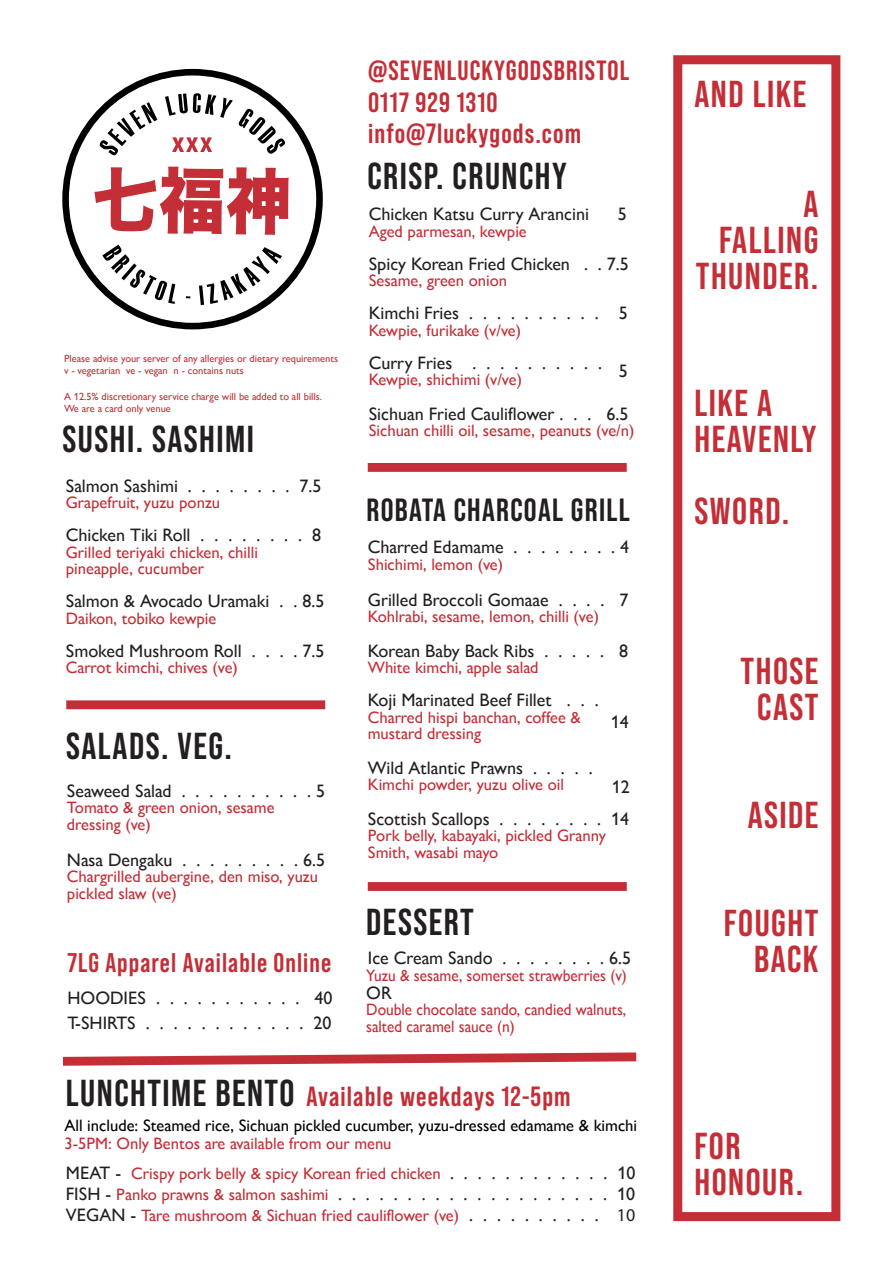
<style>
.page{position:relative;width:893px;height:1263px;background:#fff}
.page>*{position:absolute;margin:0;border:0;box-sizing:border-box;transform-origin:0 0}
.t1{font:700 37.5px/36px "Bebas Neue Pro";letter-spacing:.04em;color:#c42e37;text-align:right}
.t2{font:700 37.5px "Bebas Neue Pro";letter-spacing:.04em;color:#231f20}
.t3{font:700 32.1px "Bebas Neue Pro";letter-spacing:.04em;color:#231f20}
.t4{font:700 27.75px/31.5px "Bebas Neue Pro";letter-spacing:.04em;color:#c42e37}
.t5{font:700 27px "Bebas Neue Pro";letter-spacing:.04em;color:#c42e37}
.t6{font:18px/25.5px "Gill Sans Nova";color:#231f20}
.t7{font:18px "Myriad Pro";color:#231f20}
.t8{font:16.5px/16.5px "Gill Sans Nova";color:#c42e37}
.t9{font:16.5px/16.5px "Gill Sans Nova";color:#c42e37;scale:.93 1}
.t10{font:16.5px "Gill Sans Nova";color:#000001}
.t11{font:10.35px/12.6px "Gill Sans Nova";color:#c42e37}
.s1{color:#fff}
.s2{font-size:18px;color:#231f20}
.s3{font-size:16.5px;color:#c42e37}
</style>
<div class="page">
<svg style="left:62px;top:1052px;width:575px;height:14px"></svg>
<svg style="left:62px;top:69px;width:261px;height:260px"></svg>
<svg style="left:94px;top:167px;width:195px;height:68px"></svg>
<svg style="left:172px;top:137px;width:40px;height:15px"></svg>
<div style="left:66px;top:700px;width:259px;height:9px;background:#c42e37"></div>
<div style="left:673px;top:55px;width:167px;height:1166px;border:9px solid #c42e37"></div>
<div style="left:368px;top:463px;width:259px;height:9px;background:#c42e37"></div>
<div style="left:368px;top:882px;width:259px;height:9px;background:#c42e37"></div>
<h3 class="t4" style="left:368px;top:54px;width:263px">@SEVENLUCKYGODSBRISTOL<br>0117 929 1310 info@7luckygods.com</h3>
<h1 class="t2" style="left:367px;top:155px;width:201px">CRISP. CRUNCHY</h1>
<p class="t6" style="left:369px;top:201px;width:226px">Chicken Katsu Curry Arancini<span class="s1">.</span></p>
<p class="t6" style="left:618px;top:201px;width:10px">5</p>
<p class="t8" style="left:369px;top:223px;width:160px">Aged parmesan, kewpie</p>
<p class="t6" style="left:369px;top:251px;width:262px">Spicy Korean Fried Chicken<span class="s1">.</span> . . 7.5</p>
<p class="t8" style="left:369px;top:272px;width:140px">Sesame, green onion</p>
<p class="t6" style="left:369px;top:300px;width:260px">Kimchi Fries . . . . . . . . . . 5</p>
<p class="t8" style="left:369px;top:322px;width:154px">Kewpie, furikake (v/ve)</p>
<p class="t6" style="left:369px;top:350px;width:235px">Curry Fries . . . . . . . . . .</p>
<p class="t8" style="left:369px;top:371px;width:155px">Kewpie, shichimi (v/ve)</p>
<p class="t6" style="left:369px;top:401px;width:261px">Sichuan Fried Cauliflower . . . 6.5</p>
<p class="t8" style="left:369px;top:422px;width:267px">Sichuan chilli oil, sesame, peanuts (ve/n)</p>
<p class="t11" style="left:64px;top:352px;width:275px">Please advise your server of any allergies or dietary requirements</p>
<p class="t11" style="left:64px;top:364px;width:181px">v - vegetarian ve - vegan n - contains nuts</p>
<p class="t6" style="left:619px;top:358px;width:10px">5</p>
<p class="t11" style="left:64px;top:390px;width:260px">A 12.5% discretionary service charge will be added to all bills.<br>We are a card only venue</p>
<h1 class="t2" style="left:62px;top:417px;width:193px">SUSHI. SASHIMI</h1>
<p class="t6" style="left:66px;top:473px;width:257px">Salmon Sashimi . . . . . . . . 7.5</p>
<p class="t8" style="left:66px;top:494px;width:156px">Grapefruit, yuzu ponzu</p>
<p class="t6" style="left:66px;top:522px;width:257px">Chicken Tiki Roll . . . . . . . . 8</p>
<p class="t8" style="left:66px;top:544px;width:194px">Grilled teriyaki chicken, chilli pineapple, cucumber</p>
<p class="t6" style="left:66px;top:588px;width:260px">Salmon &amp; Avocado Uramaki . . 8.5</p>
<p class="t8" style="left:66px;top:610px;width:152px">Daikon, tobiko kewpie</p>
<p class="t6" style="left:66px;top:638px;width:260px">Smoked Mushroom Roll . . . . 7.5</p>
<p class="t8" style="left:66px;top:659px;width:174px">Carrot kimchi, chives (ve)</p>
<h1 class="t2" style="left:66px;top:725px;width:167px">SALADS. VEG.</h1>
<p class="t6" style="left:67px;top:778px;width:260px">Seaweed Salad . . . . . . . . . . 5</p>
<p class="t8" style="left:67px;top:799px;width:209px">Tomato &amp; green onion, sesame dressing (ve)</p>
<p class="t6" style="left:67px;top:847px;width:260px">Nasa Dengaku . . . . . . . . . 6.5</p>
<p class="t8" style="left:67px;top:868px;width:253px">Chargrilled aubergine, den miso, yuzu pickled slaw (ve)</p>
<h3 class="t5" style="left:67px;top:947px;width:265px">7LG Apparel Available Online</h3>
<p class="t6" style="left:67px;top:985px;width:267px">HOODIES . . . . . . . . . . . 40<br>T-SHIRTS . . . . . . . . . . . . 20</p>
<h2 class="t3" style="left:366px;top:492px;width:265px">ROBATA CHARCOAL GRILL</h2>
<p class="t6" style="left:368px;top:534px;width:263px">Charred Edamame . . . . . . . . 4</p>
<p class="t8" style="left:368px;top:556px;width:137px">Shichimi, lemon (ve)</p>
<p class="t6" style="left:368px;top:587px;width:262px">Grilled Broccoli Gomaae . . . . 7</p>
<p class="t8" style="left:368px;top:608px;width:233px">Kohlrabi, sesame, lemon, chilli (ve)</p>
<p class="t6" style="left:368px;top:638px;width:262px">Korean Baby Back Ribs . . . . . 8</p>
<p class="t8" style="left:368px;top:659px;width:172px">White kimchi, apple salad</p>
<p class="t6" style="left:368px;top:687px;width:232px">Koji Marinated Beef Fillet . . .</p>
<p class="t8" style="left:368px;top:709px;width:214px">Charred hispi banchan, coffee &amp; mustard dressing</p>
<p class="t6" style="left:368px;top:755px;width:226px">Wild Atlantic Prawns . . . . .</p>
<p class="t8" style="left:368px;top:776px;width:198px">Kimchi powder, yuzu olive oil</p>
<p class="t6" style="left:368px;top:806px;width:263px">Scottish Scallops . . . . . . . . 14</p>
<p class="t8" style="left:368px;top:827px;width:240px">Pork belly, kabayaki, pickled Granny<br>Smith, wasabi mayo</p>
<p class="t6" style="left:611px;top:709px;width:19px">14</p>
<p class="t6" style="left:612px;top:775px;width:19px">12</p>
<h1 class="t2" style="left:366px;top:900px;width:109px">DESSERT</h1>
<p class="t9" style="left:366px;top:967px;width:282px">Yuzu &amp; sesame, somerset strawberries (v)</p>
<p class="t6" style="left:366px;top:980px;width:27px">OR</p>
<p class="t9" style="left:366px;top:1001px;width:281px">Double chocolate sando, candied walnuts, salted caramel sauce (n)</p>
<p class="t6" style="left:368px;top:945px;width:265px">Ice Cream Sando . . . . . . . . 6.5</p>
<h1 class="t2" style="left:66px;top:1071px;width:230px">LUNCHTIME BENTO</h1>
<h3 class="t4" style="left:306px;top:1080px;width:266px">Available weekdays 12-5pm</h3>
<p class="t10" style="left:65px;top:1115px;width:574px">All include: Steamed rice, Sichuan pickled cucumber, yuzu-dressed edamame &amp; kimchi</p>
<p class="t8" style="left:65px;top:1135px;width:329px">3-5PM: Only Bentos are available from our menu</p>
<p class="t8" style="left:66px;top:1165px;width:571px"><span class="s2">MEAT -</span> Crispy pork belly &amp; spicy Korean fried chicken <span class="s2">. . . . . . . . . . . . 10</span></p>
<p class="t6" style="left:66px;top:1181px;width:571px">FISH - <span class="s3">Panko prawns &amp; salmon sashimi</span> . . . . . . . . . . . . . . . . . . . . 10</p>
<p class="t8" style="left:66px;top:1207px;width:534px"><span class="s2">VEGAN -</span> Tare mushroom &amp; Sichuan fried cauliflower (ve) <span class="s2">. . . . . . . . . .</span></p>
<p class="t7" style="left:617px;top:1204px;width:20px">10</p>
<h1 class="t1" style="left:694px;top:75px;width:113px">AND LIKE</h1>
<h1 class="t1" style="left:696px;top:185px;width:124px">A<br>FALLING<br>THUNDER.</h1>
<h1 class="t1" style="left:694px;top:385px;width:124px;text-align:left">LIKE A<br>HEAVENLY</h1>
<h1 class="t1" style="left:694px;top:493px;width:96px">SWORD.</h1>
<h1 class="t1" style="left:741px;top:652px;width:79px;text-align:center">THOSE<br>CAST</h1>
<h1 class="t1" style="left:748px;top:796px;width:72px">ASIDE</h1>
<h1 class="t1" style="left:724px;top:904px;width:96px">FOUGHT<br>BACK</h1>
<h1 class="t1" style="left:694px;top:1127px;width:110px;text-align:left">FOR<br>HONOUR.</h1>
</div>
